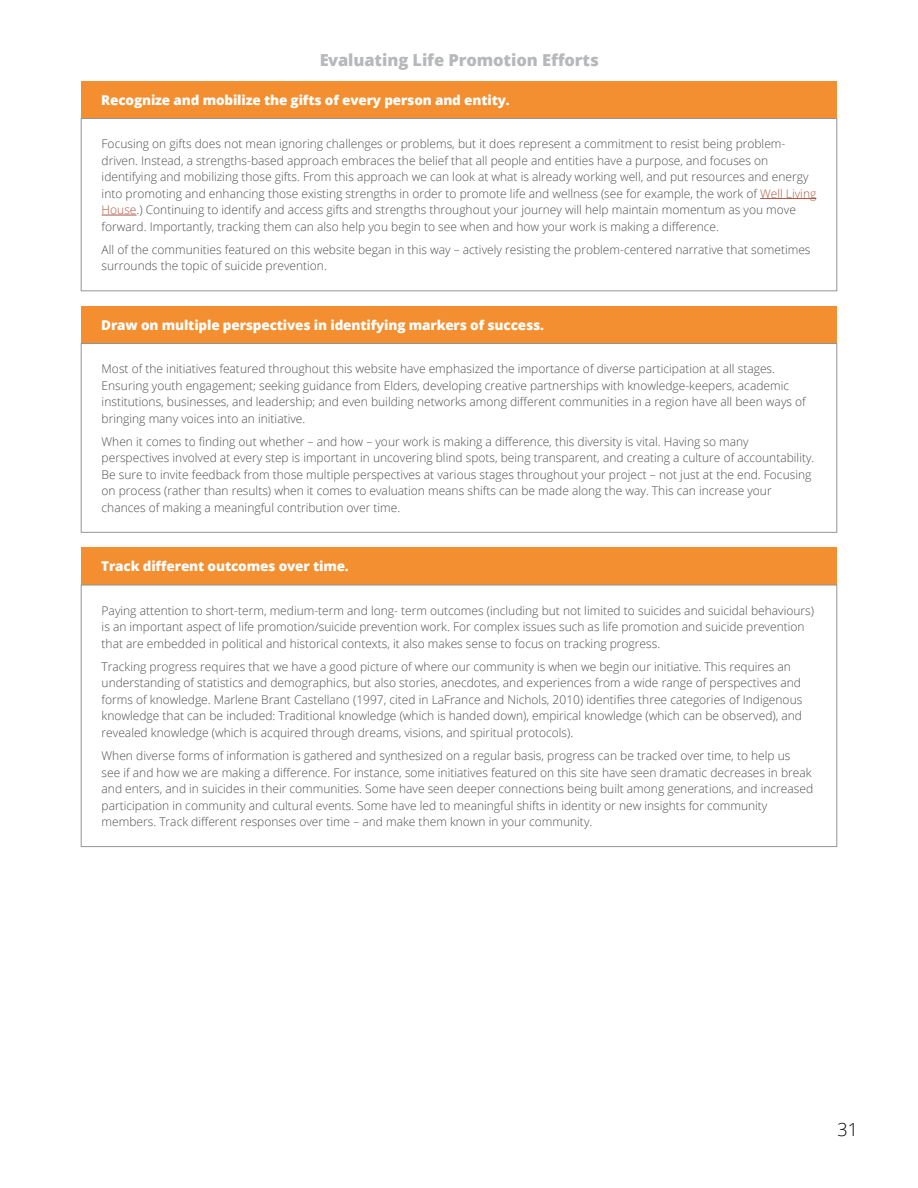
<style>
.page{position:relative;width:918px;height:1188px;background:#fff}
.page>*{position:absolute;margin:0;border:0;box-sizing:border-box;transform-origin:0 0}
.t1{font:300 18px "Open Sans";color:#000}
.t2{font:800 16.5px "Open Sans";letter-spacing:-.005em;color:#b6b8ba}
.t3{font:800 13.5px "Open Sans";letter-spacing:-.01em;color:#fff}
.t4{font:300 12px/16.5px "Open Sans";color:#4d4d4f}
.s1{color:#ad5743}
</style>
<div class="page">
<div style="left:81px;top:81px;width:756px;height:37px;background:#f38f30"></div>
<hr style="left:760px;top:198px;width:56px;height:1px;background:#ad5743">
<hr style="left:102px;top:215px;width:35px;height:1px;background:#ad5743">
<div style="left:81px;top:118px;width:756px;height:173px;border:1px solid #939598"></div>
<div style="left:81px;top:548px;width:756px;height:37px;background:#f38f30"></div>
<div style="left:81px;top:585px;width:756px;height:262px;border:1px solid #939598"></div>
<div style="left:81px;top:306px;width:756px;height:37px;background:#f38f30"></div>
<div style="left:81px;top:343px;width:756px;height:190px;border:1px solid #939598"></div>
<h2 class="t2" style="left:319px;top:47px;width:281px">Evaluating Life Promotion Efforts</h2>
<p class="t3" style="left:101px;top:90px;width:410px">Recognize and mobilize the gifts of every person and entity.</p>
<p class="t4" style="left:102px;top:135px;width:716px">Focusing on gifts does not mean ignoring challenges or problems, but it does represent a commitment to resist being problem&shy;driven. Instead, a strengths-based approach embraces the belief that all people and entities have a purpose, and focuses on identifying and mobilizing those gifts. From this approach we can look at what is already working well, and put resources and energy into promoting and enhancing those existing strengths in order to promote life and wellness (see for example, the work of <span class="s1">Well Living House</span>.) Continuing to identify and access gifts and strengths throughout your journey will help maintain momentum as you move forward. Importantly, tracking them can also help you begin to see when and how your work is making a difference.</p>
<p class="t4" style="left:102px;top:241px;width:710px">All of the communities featured on this website began in this way – actively resisting the problem-centered narrative that sometimes surrounds the topic of suicide prevention.</p>
<p class="t3" style="left:101px;top:315px;width:444px">Draw on multiple perspectives in identifying markers of success.</p>
<p class="t4" style="left:102px;top:360px;width:706px">Most of the initiatives featured throughout this website have emphasized the importance of diverse participation at all stages.<br>Ensuring youth engagement; seeking guidance from Elders, developing creative partnerships with knowledge-keepers, academic institutions, businesses, and leadership; and even building networks among different communities in a region have all been ways of bringing many voices into an initiative.</p>
<p class="t4" style="left:102px;top:433px;width:714px">When it comes to finding out whether – and how – your work is making a difference, this diversity is vital. Having so many perspectives involved at every step is important in uncovering blind spots, being transparent, and creating a culture of accountability.<br>Be sure to invite feedback from those multiple perspectives at various stages throughout your project – not just at the end. Focusing on process (rather than results) when it comes to evaluation means shifts can be made along the way. This can increase your chances of making a meaningful contribution over time.</p>
<p class="t3" style="left:101px;top:556px;width:249px">Track different outcomes over time.</p>
<p class="t4" style="left:102px;top:602px;width:714px">Paying attention to short-term, medium-term and long- term outcomes (including but not limited to suicides and suicidal behaviours) is an important aspect of life promotion/suicide prevention work. For complex issues such as life promotion and suicide prevention that are embedded in political and historical contexts, it also makes sense to focus on tracking progress.</p>
<p class="t4" style="left:102px;top:658px;width:702px">Tracking progress requires that we have a good picture of where our community is when we begin our initiative. This requires an understanding of statistics and demographics, but also stories, anecdotes, and experiences from a wide range of perspectives and forms of knowledge. Marlene Brant Castellano (1997, cited in LaFrance and Nichols, 2010) identifies three categories of Indigenous knowledge that can be included: Traditional knowledge (which is handed down), empirical knowledge (which can be observed), and revealed knowledge (which is acquired through dreams, visions, and spiritual protocols).</p>
<p class="t4" style="left:102px;top:747px;width:713px">When diverse forms of information is gathered and synthesized on a regular basis, progress can be tracked over time, to help us<br>see if and how we are making a difference. For instance, some initiatives featured on this site have seen dramatic decreases in break and enters, and in suicides in their communities. Some have seen deeper connections being built among generations, and increased participation in community and cultural events. Some have led to meaningful shifts in identity or new insights for community members. Track different responses over time – and make them known in your community.</p>
<h1 class="t1" style="left:837px;top:1117px;width:22px">31</h1>
</div>
